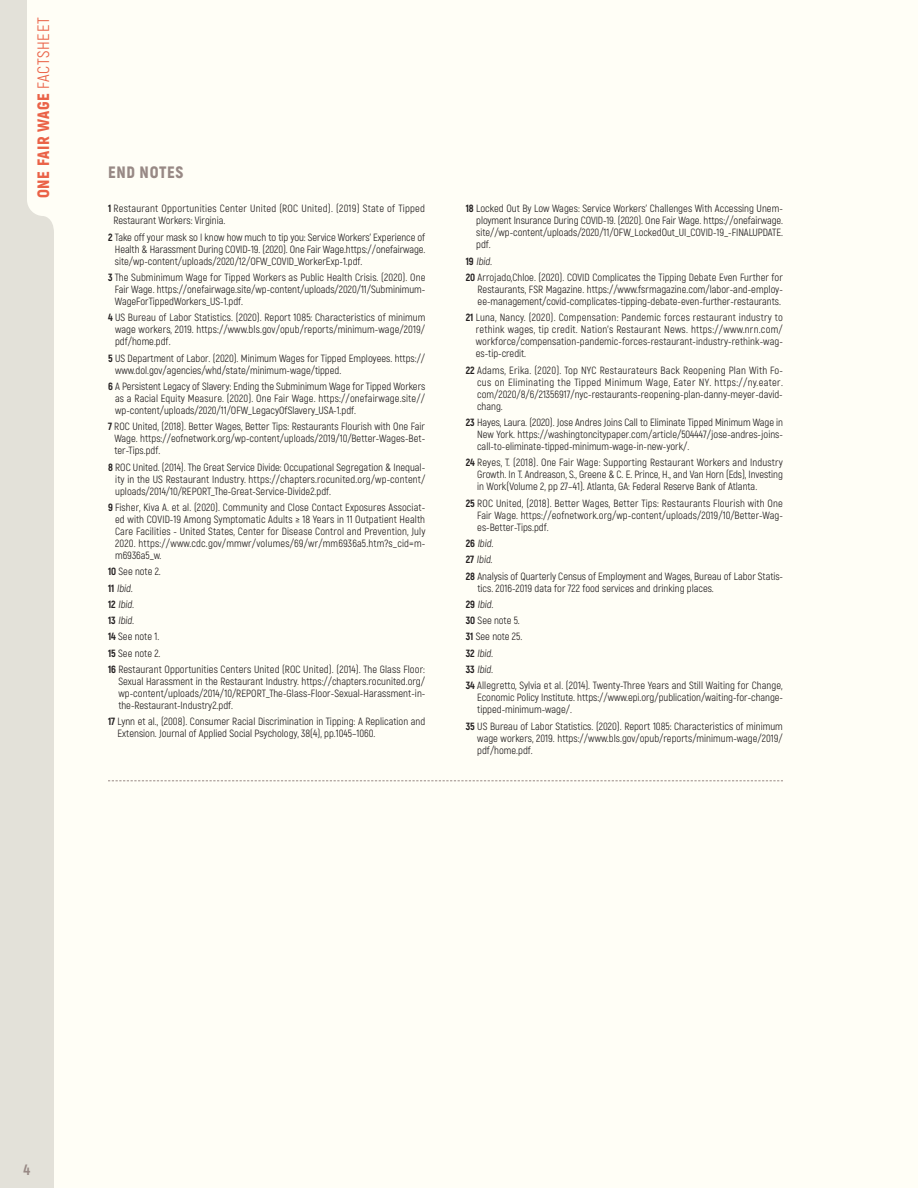
<style>
.page{position:relative;width:918px;height:1188px;background:#fffef6}
.page>*{position:absolute;margin:0;border:0;box-sizing:border-box;transform-origin:0 0}
.t1{font:900 16.5px "Akrobat";letter-spacing:.035em;color:#ea6247}
.Subhead_2{font:900 16.5px "Akrobat";letter-spacing:.04em;color:#988985}
.t2{font:800 15px "Akrobat";color:#988985}
.Footnote{font:10.5px/12px "Akrobat";color:#231f20;text-align:justify}
.Footnote-2{font:10.5px/12px "Akrobat";letter-spacing:.025em;color:#231f20}
.s1{font-weight:400}
.s2{font-weight:800}
</style>
<div class="page">
<svg style="left:0;top:0;width:54px;height:1188px;background:#e5e3db"></svg>
<svg style="left:108px;top:780px;width:675px;height:1px"></svg>
<p class="t1" style="left:33px;top:198px;width:182px;rotate:-90deg">ONE FAIR WAGE <span class="s1">FACTSHEET</span></p>
<p class="Subhead_2" style="left:108px;top:161px;width:77px">END NOTES</p>
<p class="Footnote-2" style="left:114px;top:203px;width:313px;text-indent:-6px"><span class="s2">1</span> Restaurant Opportunities Center United (ROC United). (2019) State of Tipped<br>Restaurant Workers: Virginia.</p>
<p class="Footnote" style="left:115px;top:231px;width:312px;text-indent:-7px"><span class="s2">2</span> Take off your mask so I know how much to tip you: Service Workers’ Experience of Health &amp; Harassment During COVID-19. (2020). One Fair Wage.https://onefairwage. site/wp-content/uploads/2020/12/OFW_COVID_WorkerExp-1.pdf.</p>
<p class="Footnote" style="left:115px;top:271px;width:312px;text-indent:-7px"><span class="s2">3</span> The Subminimum Wage for Tipped Workers as Public Health Crisis. (2020). One Fair Wage. https://onefairwage.site/wp-content/uploads/2020/11/Subminimum-WageForTippedWorkers_US-1.pdf.</p>
<p class="Footnote" style="left:115px;top:312px;width:312px;text-indent:-7px"><span class="s2">4</span> US Bureau of Labor Statistics. (2020). Report 1085: Characteristics of minimum wage workers, 2019. https://www.bls.gov/opub/reports/minimum-wage/2019/ pdf/home.pdf.</p>
<p class="Footnote" style="left:115px;top:352px;width:312px;text-indent:-7px"><span class="s2">5</span> US Department of Labor. (2020). Minimum Wages for Tipped Employees. https:// www.dol.gov/agencies/whd/state/minimum-wage/tipped.</p>
<p class="Footnote" style="left:115px;top:380px;width:312px;text-indent:-7px"><span class="s2">6</span> A Persistent Legacy of Slavery: Ending the Subminimum Wage for Tipped Workers as a Racial Equity Measure. (2020). One Fair Wage. https://onefairwage.site// wp-content/uploads/2020/11/OFW_LegacyOfSlavery_USA-1.pdf.</p>
<p class="Footnote" style="left:114px;top:421px;width:312px;text-indent:-6px"><span class="s2">7</span> ROC United, (2018). Better Wages, Better Tips: Restaurants Flourish with One Fair Wage. https://eofnetwork.org/wp-content/uploads/2019/10/Better-Wages-Bet&shy;ter-Tips.pdf.</p>
<p class="Footnote" style="left:115px;top:461px;width:312px;text-indent:-7px"><span class="s2">8</span> ROC United. (2014). The Great Service Divide: Occupational Segregation &amp; Inequal&shy;ity in the US Restaurant Industry. https://chapters.rocunited.org/wp-content/ uploads/2014/10/REPORT_The-Great-Service-Divide2.pdf.</p>
<p class="Footnote" style="left:115px;top:501px;width:312px;text-indent:-7px"><span class="s2">9</span> Fisher, Kiva A. et al. (2020). Community and Close Contact Exposures Associat&shy;ed with COVID-19 Among Symptomatic Adults ≥ 18 Years in 11 Outpatient Health Care Facilities - United States, Center for Disease Control and Prevention, July 2020. https://www.cdc.gov/mmwr/volumes/69/wr/mm6936a5.htm?s_cid=m&shy;m6936a5_w.</p>
<p class="Footnote" style="left:108px;top:566px;width:54px"><span class="s2">10</span> See note 2.</p>
<p class="Footnote" style="left:108px;top:582px;width:28px"><span class="s2">1 1</span> Ibid.</p>
<p class="Footnote" style="left:108px;top:598px;width:29px"><span class="s2">1 2</span> Ibid.</p>
<p class="Footnote" style="left:108px;top:615px;width:29px"><span class="s2">1 3</span> Ibid.</p>
<p class="Footnote" style="left:108px;top:631px;width:53px"><span class="s2">14</span> See note 1.</p>
<p class="Footnote" style="left:108px;top:647px;width:54px"><span class="s2">15</span> See note 2.</p>
<p class="Footnote" style="left:118px;top:663px;width:309px;text-indent:-10px"><span class="s2">16</span> Restaurant Opportunities Centers United (ROC United). (2014). The Glass Floor:<br>Sexual Harassment in the Restaurant Industry. https://chapters.rocunited.org/ wp-content/uploads/2014/10/REPORT_The-Glass-Floor-Sexual-Harassment-in&shy;the-Restaurant-Industry2.pdf.</p>
<p class="Footnote" style="left:118px;top:716px;width:309px;text-indent:-10px"><span class="s2">17</span> Lynn et al., (2008). Consumer Racial Discrimination in Tipping: A Replication and<br>Extension. Journal of Applied Social Psychology, 38(4), pp.1045–1060.</p>
<p class="Footnote" style="left:476px;top:203px;width:308px;text-indent:-10px"><span class="s2">18</span> Locked Out By Low Wages: Service Workers’ Challenges With Accessing Unem&shy;ployment Insurance During COVID-19. (2020). One Fair Wage. https://onefairwage. site//wp-content/uploads/2020/11/OFW_LockedOut_UI_COVID-19_-FINALUPDATE. pdf.</p>
<p class="Footnote" style="left:466px;top:255px;width:30px"><span class="s2">1 9</span> Ibid.</p>
<p class="Footnote" style="left:478px;top:271px;width:307px;text-indent:-12px"><span class="s2">20</span> Arrojado,Chloe. (2020). COVID Complicates the Tipping Debate Even Further for Restaurants, FSR Magazine. https://www.fsrmagazine.com/labor-and-employ&shy;ee-management/covid-complicates-tipping-debate-even-further-restaurants.</p>
<p class="Footnote" style="left:476px;top:312px;width:309px;text-indent:-10px"><span class="s2">21</span> Luna, Nancy. (2020). Compensation: Pandemic forces restaurant industry to rethink wages, tip credit. Nation’s Restaurant News. https://www.nrn.com/ workforce/compensation-pandemic-forces-restaurant-industry-rethink-wag&shy;es-tip-credit.</p>
<p class="Footnote" style="left:477px;top:364px;width:307px;text-indent:-11px"><span class="s2">22</span> Adams, Erika. (2020). Top NYC Restaurateurs Back Reopening Plan With Fo&shy;cus on Eliminating the Tipped Minimum Wage, Eater NY. https://ny.eater. com/2020/8/6/21356917/nyc-restaurants-reopening-plan-danny-meyer-david&shy;chang.</p>
<p class="Footnote" style="left:477px;top:416px;width:307px;text-indent:-11px"><span class="s2">23</span> Hayes, Laura. (2020). Jose Andres Joins Call to Eliminate Tipped Minimum Wage in New York. https://washingtoncitypaper.com/article/504447/jose-andres-joins&shy;call-to-eliminate-tipped-minimum-wage-in-new-york/.</p>
<p class="Footnote" style="left:477px;top:457px;width:307px;text-indent:-12px"><span class="s2">24</span> Reyes, T. (2018). One Fair Wage: Supporting Restaurant Workers and Industry Growth. In T. Andreason, S., Greene &amp; C. E. Prince, H., and Van Horn (Eds), Investing in Work(Volume 2, pp 27–41). Atlanta, GA: Federal Reserve Bank of Atlanta.</p>
<p class="Footnote" style="left:477px;top:497px;width:307px;text-indent:-12px"><span class="s2">25</span> ROC United, (2018). Better Wages, Better Tips: Restaurants Flourish with One Fair Wage. https://eofnetwork.org/wp-content/uploads/2019/10/Better-Wag&shy;es-Better-Tips.pdf.</p>
<p class="Footnote" style="left:466px;top:537px;width:31px"><span class="s2">2 6</span> Ibid.</p>
<p class="Footnote" style="left:466px;top:554px;width:30px"><span class="s2">27</span> Ibid.</p>
<p class="Footnote" style="left:478px;top:570px;width:307px;text-indent:-12px"><span class="s2">28</span> Analysis of Quarterly Census of Employment and Wages, Bureau of Labor Statis&shy;tics. 2016-2019 data for 722 food services and drinking places.</p>
<p class="Footnote" style="left:466px;top:598px;width:31px"><span class="s2">2 9</span> Ibid.</p>
<p class="Footnote" style="left:466px;top:615px;width:56px"><span class="s2">30</span> See note 5.</p>
<p class="Footnote" style="left:466px;top:631px;width:58px"><span class="s2">31</span> See note 25.</p>
<p class="Footnote" style="left:466px;top:647px;width:31px"><span class="s2">3 2</span> Ibid.</p>
<p class="Footnote" style="left:466px;top:663px;width:31px"><span class="s2">33</span> Ibid.</p>
<p class="Footnote" style="left:477px;top:680px;width:307px;text-indent:-12px"><span class="s2">34</span> Allegretto, Sylvia et al. (2014). Twenty-Three Years and Still Waiting for Change, Economic Policy Institute. https://www.epi.org/publication/waiting-for-change&shy;tipped-minimum-wage/.</p>
<p class="Footnote" style="left:477px;top:720px;width:307px;text-indent:-12px"><span class="s2">35</span> US Bureau of Labor Statistics. (2020). Report 1085: Characteristics of minimum wage workers, 2019. https://www.bls.gov/opub/reports/minimum-wage/2019/ pdf/home.pdf.</p>
<h2 class="t2" style="left:24px;top:1160px;width:8px">4</h2>
</div>
